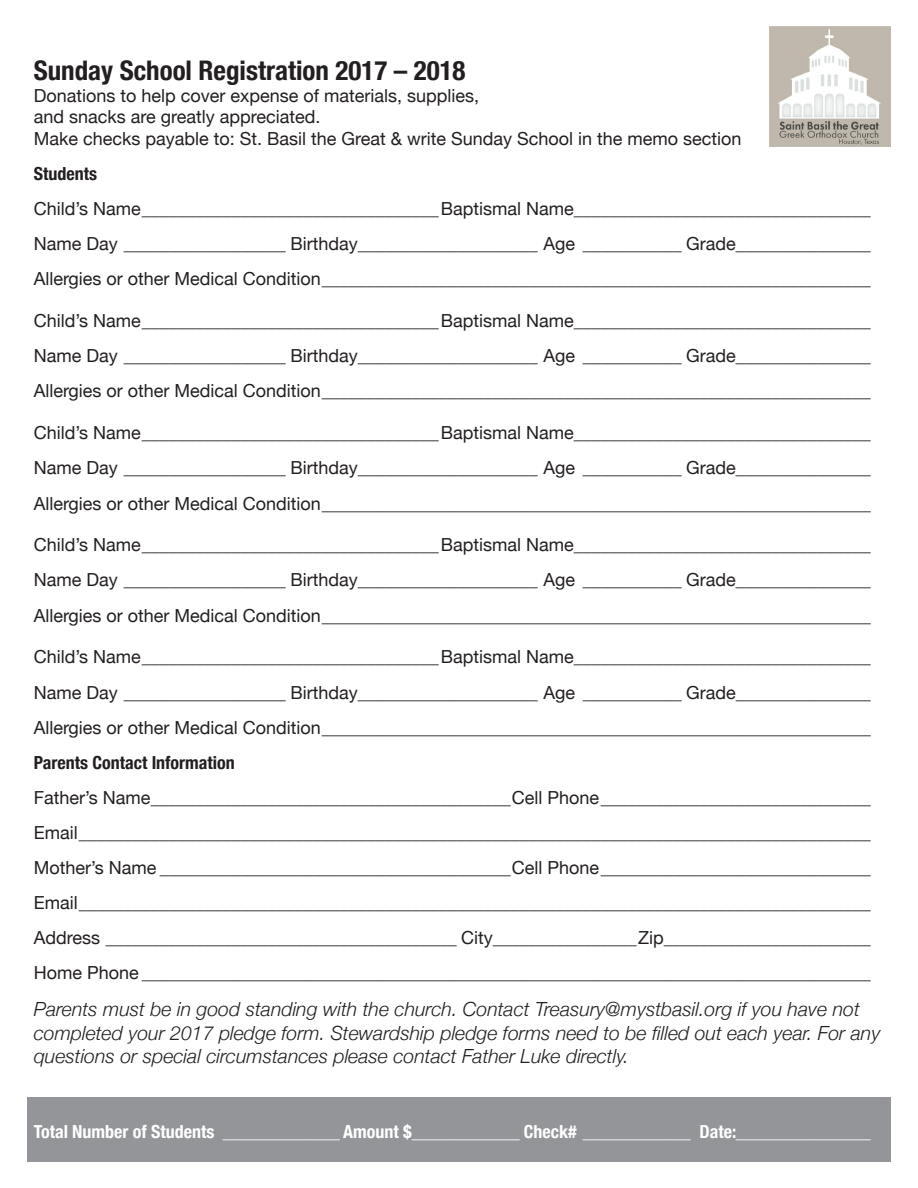
<style>
.page{position:relative;width:918px;height:1188px;background:#fff}
.page>*{position:absolute;margin:0;border:0;box-sizing:border-box;transform-origin:0 0}
.t1{font:700 condensed 27px "Helvetica Neue";color:#231f20}
.t2{font:italic 300 19.5px/23.4px "Helvetica Neue";color:#231f20}
.t3{font:18px/21.6px "Helvetica Neue";color:#231f20}
.t4{font:700 condensed 18px "Helvetica Neue";color:#fff}
.t5{font:700 condensed 18px "Helvetica Neue";color:#231f20}
</style>
<div class="page">
<div style="left:27px;top:1097px;width:864px;height:65px;background:#939598"></div>
<img style="left:770px;top:27px;width:120px;height:120px">
<p class="t1" style="left:34px;top:48px;width:433px">Sunday School Registration 2017 – 2018</p>
<p class="t3" style="left:34px;top:86px;width:709px">Donations to help cover expense of materials, supplies,<br>and snacks are greatly appreciated.<br>Make checks payable to: St. Basil the Great &amp; write Sunday School in the memo section</p>
<p class="t5" style="left:34px;top:159px;width:65px">Students</p>
<p class="t3" style="left:34px;top:199px;width:838px">Child’s Name_________________________________Baptismal Name_________________________________</p>
<p class="t3" style="left:34px;top:234px;width:838px">Name Day __________________ Birthday____________________ Age ___________ Grade_______________</p>
<p class="t3" style="left:34px;top:269px;width:838px">Allergies or other Medical Condition_____________________________________________________________</p>
<p class="t3" style="left:34px;top:311px;width:838px">Child’s Name_________________________________Baptismal Name_________________________________</p>
<p class="t3" style="left:34px;top:346px;width:838px">Name Day __________________ Birthday____________________ Age ___________ Grade_______________</p>
<p class="t3" style="left:34px;top:381px;width:838px">Allergies or other Medical Condition_____________________________________________________________</p>
<p class="t3" style="left:34px;top:423px;width:838px">Child’s Name_________________________________Baptismal Name_________________________________</p>
<p class="t3" style="left:34px;top:458px;width:838px">Name Day __________________ Birthday____________________ Age ___________ Grade_______________</p>
<p class="t3" style="left:34px;top:493px;width:838px">Allergies or other Medical Condition_____________________________________________________________</p>
<p class="t3" style="left:34px;top:535px;width:838px">Child’s Name_________________________________Baptismal Name_________________________________</p>
<p class="t3" style="left:34px;top:570px;width:838px">Name Day __________________ Birthday____________________ Age ___________ Grade_______________</p>
<p class="t3" style="left:34px;top:605px;width:838px">Allergies or other Medical Condition_____________________________________________________________</p>
<p class="t3" style="left:34px;top:647px;width:838px">Child’s Name_________________________________Baptismal Name_________________________________</p>
<p class="t3" style="left:34px;top:682px;width:838px">Name Day __________________ Birthday____________________ Age ___________ Grade_______________</p>
<p class="t3" style="left:34px;top:717px;width:838px">Allergies or other Medical Condition_____________________________________________________________</p>
<p class="t5" style="left:34px;top:747px;width:203px">Parents Contact Information</p>
<p class="t3" style="left:34px;top:788px;width:838px">Father’s Name________________________________________Cell Phone______________________________</p>
<p class="t3" style="left:34px;top:823px;width:838px">Email________________________________________________________________________________________</p>
<p class="t3" style="left:34px;top:858px;width:838px">Mother’s Name _______________________________________Cell Phone______________________________</p>
<p class="t3" style="left:34px;top:893px;width:838px">Email________________________________________________________________________________________</p>
<p class="t3" style="left:34px;top:928px;width:838px">Address _______________________________________ City________________Zip_______________________</p>
<p class="t3" style="left:34px;top:963px;width:838px">Home Phone _________________________________________________________________________________</p>
<p class="t2" style="left:34px;top:996px;width:848px">Parents must be in good standing with the church. Contact Treasury@mystbasil.org if you have not completed your 2017 pledge form. Stewardship pledge forms need to be filled out each year. For any questions or special circumstances please contact Father Luke directly.</p>
<p class="t4" style="left:34px;top:1116px;width:838px">Total Number of Students _____________ Amount $____________ Check# ____________ Date:_______________</p>
</div>
